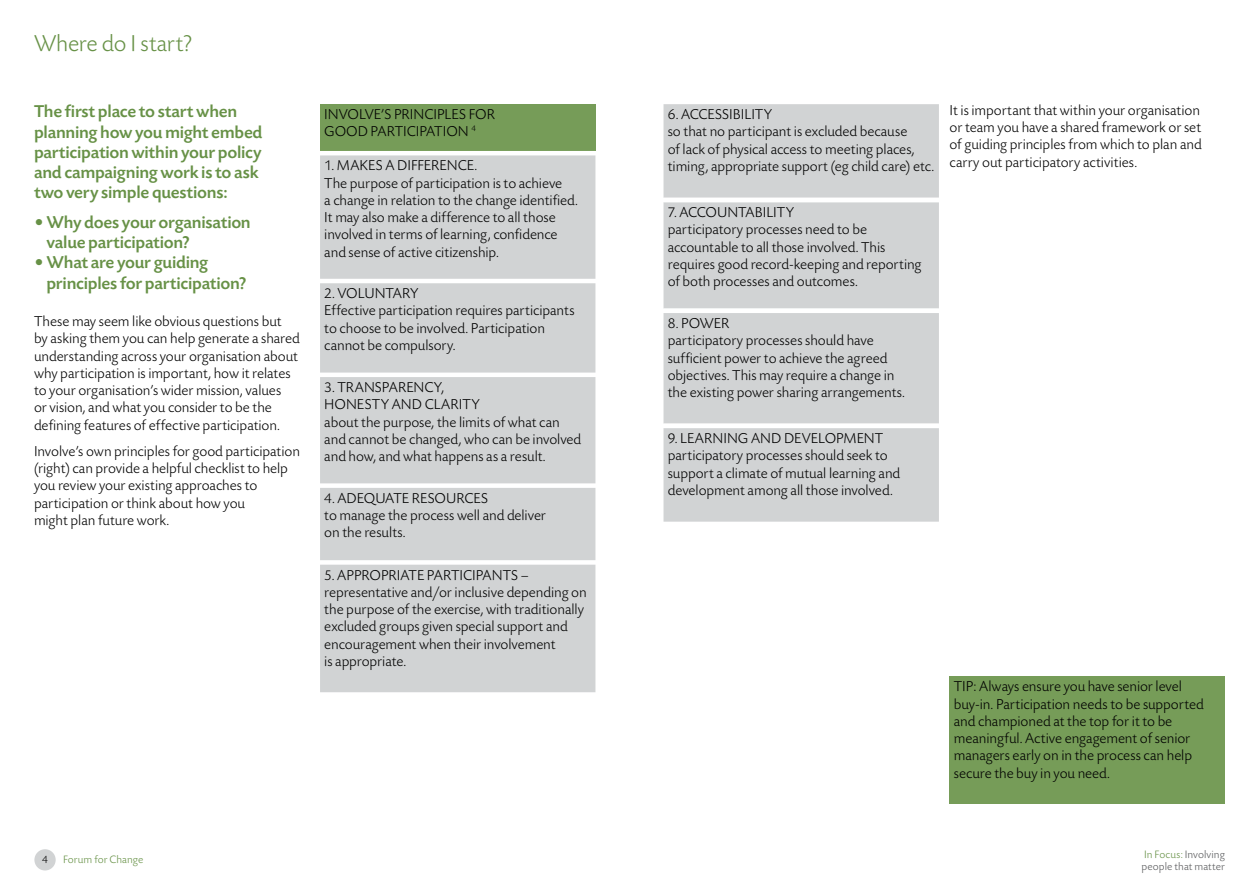
<style>
.page{position:relative;width:1259px;height:893px;background:#fff}
.page>*{position:absolute;margin:0;border:0;box-sizing:border-box;transform-origin:0 0}
.t1{font:300 24px "Today SB";color:#679146}
.t2{font:500 18px/20.2px "Today SB";letter-spacing:-.015em;color:#679146}
.t3{font:300 15px/17.2px "Today SB";letter-spacing:-.005em;color:#000}
.t4{font:300 11.25px/12px "Today SB";letter-spacing:.005em;color:#58595b}
.t5{font:300 11.25px "Today SB";letter-spacing:.005em;color:#679146}
.t6{font:300 11.25px "Today SB";color:#000}
.t7{font:300 8.7px "Today SB";color:#000}
.s1{color:#679146}
</style>
<div class="page">
<div style="left:34px;top:849px;width:22px;height:21px;background:#d1d3d4;border-radius:50%"></div>
<div style="left:320px;top:104px;width:275px;height:47px;background:#769c58"></div>
<div style="left:320px;top:155px;width:275px;height:537px;background:#d1d3d4"></div>
<div style="left:663px;top:104px;width:276px;height:418px;background:#d1d3d4"></div>
<svg style="left:663px;top:198px;width:276px;height:230px;background:#d3d5d6"></svg>
<div style="left:949px;top:676px;width:276px;height:128px;background:#769c58"></div>
<h1 class="t1" style="left:34px;top:31px;width:160px">Where do I start?</h1>
<p class="t2" style="left:34px;top:102px;width:230px">The first place to start when planning how you might embed participation within your policy and campaigning work is to ask two very simple questions:</p>
<p class="t2" style="left:46px;top:213px;width:206px;text-indent:-12px">• Why does your organisation value participation?</p>
<p class="t2" style="left:46px;top:253px;width:202px;text-indent:-12px">• What are your guiding principles for participation?</p>
<p class="t3" style="left:34px;top:313px;width:267px">These may seem like obvious questions but<br>by asking them you can help generate a shared understanding across your organisation about why participation is important, how it relates to your organisation’s wider mission, values<br>or vision, and what you consider to be the defining features of effective participation.</p>
<p class="t3" style="left:34px;top:443px;width:267px">Involve’s own principles for good participation (right) can provide a helpful checklist to help you review your existing approaches to participation or think about how you<br>might plan future work.</p>
<p class="t3" style="left:324px;top:106px;width:14px">Involve</p>
<p class="t3" style="left:381px;top:106px;width:37px">’s princi</p>
<p class="t3" style="left:324px;top:106px;width:172px;text-indent:113px">ples for goo d partici pation</p>
<p class="t7" style="left:471px;top:124px;width:6px">4</p>
<p class="t3" style="left:324px;top:158px;width:125px">1. Makes a difference</p>
<p class="t3" style="left:324px;top:158px;width:255px;text-indent:150px">.<br>The purpose of participation is to achieve<br>a change in relation to the change identified.<br>It may also make a difference to all those involved in terms of learning, confidence and sense of active citizenship.</p>
<p class="t3" style="left:324px;top:285px;width:252px">2. Voluntary<br>Effective participation requires participants to choose to be involved. Participation cannot be compulsory.</p>
<p class="t3" style="left:324px;top:379px;width:92px">3. Transparenc</p>
<p class="t3" style="left:434px;top:379px;width:12px">y,</p>
<p class="t3" style="left:324px;top:396px;width:11px">hone</p>
<p class="t3" style="left:324px;top:396px;width:258px;text-indent:40px">sty an d clarity<br>about the purpose, the limits of what can and cannot be changed, who can be involved and how, and what happens as a result.</p>
<p class="t3" style="left:324px;top:490px;width:223px">4. Adequate reso urces<br>to manage the process well and deliver on the results.</p>
<p class="t3" style="left:324px;top:567px;width:264px">5. Appro priate partici pants – representative and/or inclusive depending on the purpose of the exercise, with traditionally excluded groups given special support and encouragement when their involvement<br>is appropriate.</p>
<p class="t3" style="left:668px;top:106px;width:23px">6. Acce</p>
<p class="t3" style="left:668px;top:106px;width:268px;text-indent:47px">ssi bility<br>so that no participant is excluded because<br>of lack of physical access to meeting places, timing, appropriate support (eg child care) etc.</p>
<p class="t3" style="left:668px;top:204px;width:22px">7. Acco</p>
<p class="t3" style="left:668px;top:204px;width:255px;text-indent:49px">untability<br>participatory processes need to be accountable to all those involved. This requires good record-keeping and reporting of both processes and outcomes.</p>
<p class="t3" style="left:668px;top:315px;width:239px">8. Power<br>participatory processes should have sufficient power to achieve the agreed objectives. This may require a change in the existing power sharing arrangements.</p>
<p class="t3" style="left:668px;top:430px;width:136px">9. Learnin g an d develo</p>
<p class="t3" style="left:668px;top:430px;width:234px;text-indent:168px">pment participatory processes should seek to support a climate of mutual learning and development among all those involved.</p>
<p class="t3" style="left:949px;top:102px;width:254px;text-align:justify">It is important that within your organisation or team you have a shared framework or set of guiding principles from which to plan and carry out participatory activities.</p>
<p class="t3" style="left:953px;top:678px;width:251px">TIP: Always ensure you have senior level buy-in. Participation needs to be supported and championed at the top for it to be meaningful. Active engagement of senior managers early on in the process can help secure the buy in you need.</p>
<p class="t6" style="left:42px;top:853px;width:7px">4</p>
<p class="t5" style="left:63px;top:854px;width:82px">Forum for Change</p>
<p class="t4" style="left:1141px;top:848px;width:85px"><span class="s1">In Focus:</span> Involving people that matter</p>
</div>
